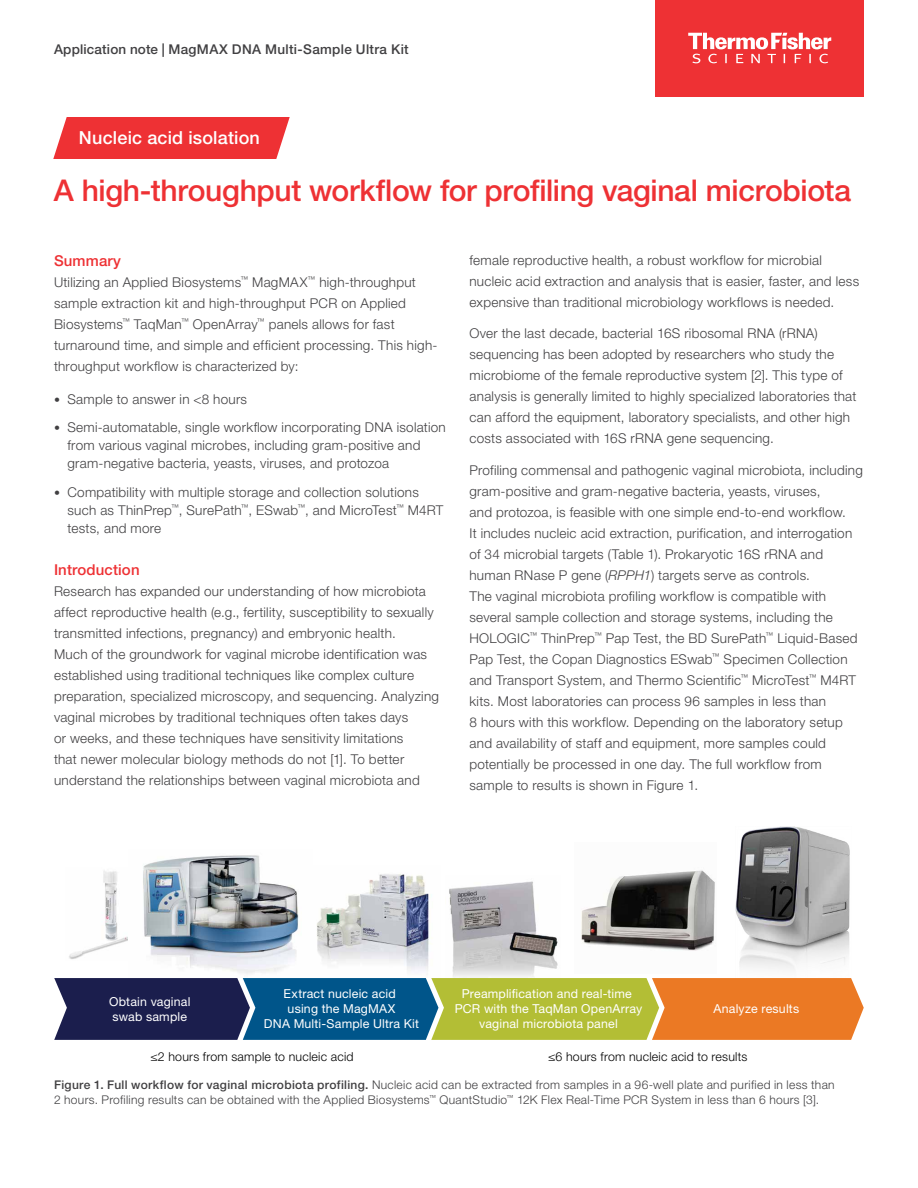
<style>
.page{position:relative;width:918px;height:1188px;background:#fff}
.page>*{position:absolute;margin:0;border:0;box-sizing:border-box;transform-origin:0 0}
.t1{font:500 30px "Helvetica Neue LTW1 G";letter-spacing:-.01em;color:#ee3134}
.t2{font:500 18px "Helvetica Neue LTW1 G";letter-spacing:.01em;color:#fff}
.t3{font:500 15px "Helvetica Neue LTW1 G";letter-spacing:.01em;color:#ee3134}
.t4{font:300 13.5px/21px "Helvetica Neue LTW1 G";letter-spacing:.02em;color:#414042}
.t5{font:500 13.5px "Helvetica Neue LTW1 G";letter-spacing:.02em;color:#414042}
.t6{font:12.3px/14.9px "Helvetica Neue LTW1 G";letter-spacing:.015em;color:#fff;text-align:center}
.t7{font:300 12.3px "Helvetica Neue LTW1 G";letter-spacing:.015em;color:#000}
.t8{font:300 12px/15.8px "Helvetica Neue LTW1 G";letter-spacing:.025em;color:#414042}
.s1{font-size:12px}
.s2{font-style:italic}
.s3{font-weight:500}
</style>
<div class="page">
<div style="left:53px;top:117px;width:237px;height:42px;background:#ee3134"></div>
<div style="left:656px;top:0;width:208px;height:96px;background:#ee3134"></div>
<svg style="left:688px;top:33px;width:143px;height:30px"></svg>
<img style="left:449px;top:881px;width:109px;height:97px">
<img style="left:581px;top:870px;width:134px;height:81px">
<img style="left:69px;top:870px;width:59px;height:89px">
<img style="left:143px;top:855px;width:156px;height:119px">
<img style="left:736px;top:826px;width:114px;height:144px">
<img style="left:317px;top:874px;width:112px;height:97px">
<svg style="left:54px;top:978px;width:810px;height:62px;background:#797351"></svg>
<p class="t5" style="left:54px;top:41px;width:356px">Application note | MagMAX DNA Multi-Sample Ultra Kit</p>
<h2 class="t2" style="left:79px;top:127px;width:182px">Nucleic acid isolation</h2>
<h1 class="t1" style="left:54px;top:173px;width:799px">A high-throughput workflow for profiling vaginal microbiota</h1>
<p class="t3" style="left:54px;top:251px;width:68px">Summary</p>
<p class="t4" style="left:54px;top:271px;width:385px">Utilizing an Applied Biosystems<sup>™</sup> MagMAX<sup>™</sup> high-throughput sample extraction kit and high-throughput PCR on Applied Biosystems<sup>™</sup> TaqMan<sup>™</sup> OpenArray<sup>™</sup> panels allows for fast turnaround time, and simple and efficient processing. This high&shy;throughput workflow is characterized by:</p>
<p class="t4" style="left:54px;top:388px;width:195px"><span class="s1">•</span> Sample to answer in &lt;8 hours</p>
<p class="t4" style="left:68px;top:418px;width:380px;line-height:18px;text-indent:-14px"><span class="s1">•</span> Semi-automatable, single workflow incorporating DNA isolation from various vaginal microbes, including gram-positive and gram-negative bacteria, yeasts, viruses, and protozoa</p>
<p class="t4" style="left:67px;top:483px;width:377px;line-height:18px;text-indent:-13px"><span class="s1">•</span> Compatibility with multiple storage and collection solutions such as ThinPrep<sup>™</sup>, SurePath<sup>™</sup>, ESwab<sup>™</sup>, and MicroTest<sup>™</sup> M4RT tests, and more</p>
<p class="t3" style="left:54px;top:560px;width:87px">Introduction</p>
<p class="t4" style="left:54px;top:580px;width:387px">Research has expanded our understanding of how microbiota affect reproductive health (e.g., fertility, susceptibility to sexually transmitted infections, pregnancy) and embryonic health.<br>Much of the groundwork for vaginal microbe identification was established using traditional techniques like complex culture preparation, specialized microscopy, and sequencing. Analyzing vaginal microbes by traditional techniques often takes days<br>or weeks, and these techniques have sensitivity limitations<br>that newer molecular biology methods do not [1]. To better understand the relationships between vaginal microbiota and</p>
<p class="t4" style="left:470px;top:249px;width:391px">female reproductive health, a robust workflow for microbial nucleic acid extraction and analysis that is easier, faster, and less expensive than traditional microbiology workflows is needed.</p>
<p class="t4" style="left:470px;top:323px;width:388px">Over the last decade, bacterial 16S ribosomal RNA (rRNA) sequencing has been adopted by researchers who study the microbiome of the female reproductive system [2]. This type of analysis is generally limited to highly specialized laboratories that can afford the equipment, laboratory specialists, and other high costs associated with 16S rRNA gene sequencing.</p>
<p class="t4" style="left:469px;top:459px;width:395px">Profiling commensal and pathogenic vaginal microbiota, including gram-positive and gram-negative bacteria, yeasts, viruses,<br>and protozoa, is feasible with one simple end-to-end workflow.<br>It includes nucleic acid extraction, purification, and interrogation of 34 microbial targets (Table 1). Prokaryotic 16S rRNA and human RNase P gene (<span class="s2">RPPH1</span>) targets serve as controls.<br>The vaginal microbiota profiling workflow is compatible with several sample collection and storage systems, including the HOLOGIC<sup>™</sup> ThinPrep<sup>™</sup> Pap Test, the BD SurePath<sup>™</sup> Liquid-Based Pap Test, the Copan Diagnostics ESwab<sup>™</sup> Specimen Collection and Transport System, and Thermo Scientific<sup>™</sup> MicroTest<sup>™</sup> M4RT kits. Most laboratories can process 96 samples in less than<br>8 hours with this workflow. Depending on the laboratory setup and availability of staff and equipment, more samples could potentially be processed in one day. The full workflow from sample to results is shown in Figure 1.</p>
<p class="t6" style="left:109px;top:994px;width:83px;text-align:left">Obtain vaginal swab sample</p>
<p class="t6" style="left:264px;top:986px;width:157px">Extract nucleic acid<br>using the MagMAX<br>DNA Multi-Sample Ultra Kit</p>
<p class="t6" style="left:455px;top:986px;width:189px">Preamplification and real-time<br>PCR with the TaqMan OpenArray vaginal microbiota panel</p>
<p class="t6" style="left:713px;top:1001px;width:87px">Analyze results</p>
<p class="t7" style="left:150px;top:1049px;width:205px">≤2 hours from sample to nucleic acid</p>
<p class="t7" style="left:548px;top:1049px;width:201px">≤6 hours from nucleic acid to results</p>
<p class="t8" style="left:54px;top:1076px;width:782px"><span class="s3">Figure 1. Full workflow for vaginal microbiota profiling.</span> Nucleic acid can be extracted from samples in a 96-well plate and purified in less than<br>2 hours. Profiling results can be obtained with the Applied Biosystems<sup>™</sup> QuantStudio<sup>™</sup> 12K Flex Real-Time PCR System in less than 6 hours [3].</p>
</div>
